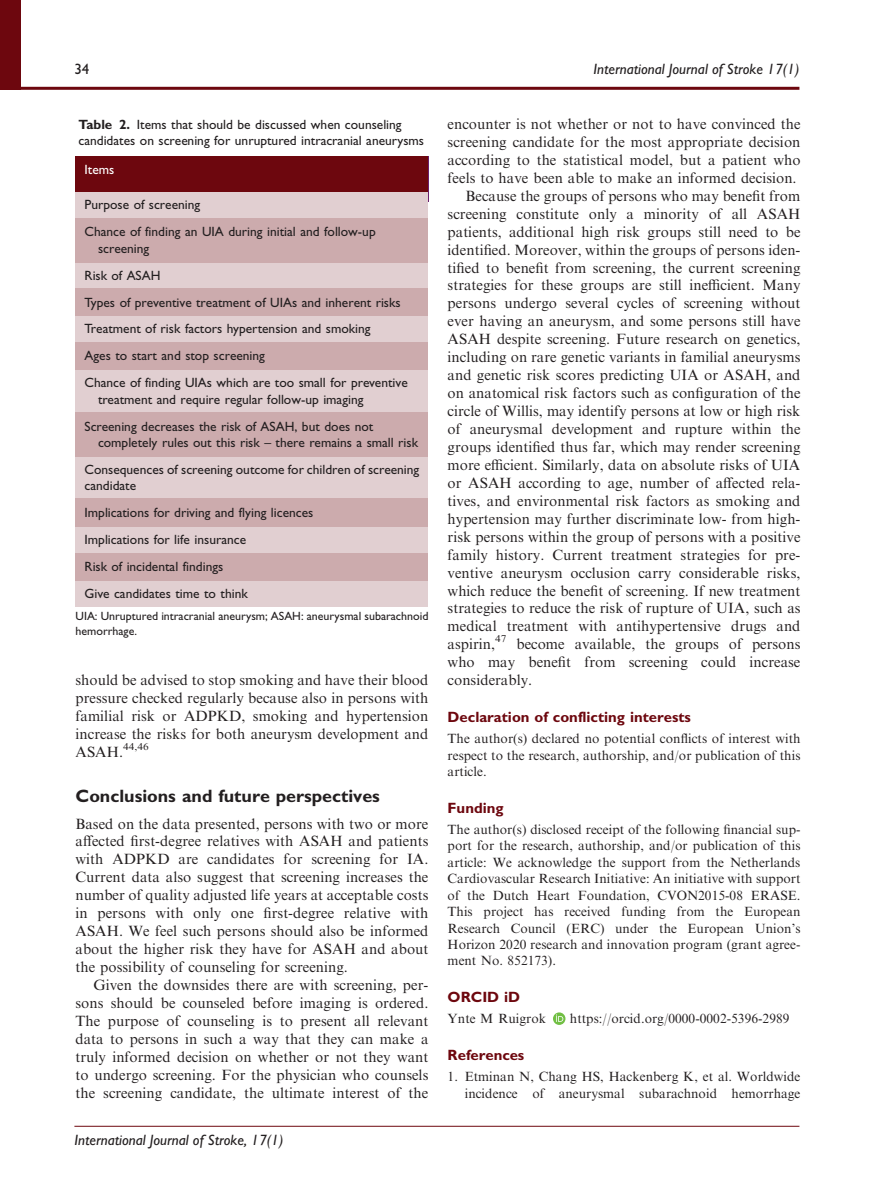
<style>
.page{position:relative;width:893px;height:1191px;background:#fff}
.page>*{position:absolute;margin:0;border:0;box-sizing:border-box;transform-origin:0 0}
.t1{font:18px "Adv P7 D0 F";color:#231f20}
.t2{font:15px/18px "Adv Times";color:#231f20;text-align:justify}
.t3{font:italic 500 15px "Gill Sans MT Pro";color:#231f20}
.t4{font:15px "Adv P7 D0 F";color:#6d070e}
.t5{font:500 15px "Gill Sans MT Pro";color:#231f20}
.t6{font:13.5px/16.5px "Adv Times";color:#231f20;text-align:justify}
.t7{font:13.5px/26.8px "Adv P7 D09";color:#231f20}
.t8{font:13.5px "Adv P7 D09";color:#fff}
.t9{font:12px/15px "Adv P7 D09";color:#231f20}
.s1{font-family:"Adv P7 D0 F"}
</style>
<div class="page">
<hr style="left:0;top:87px;width:799px;height:3px;background:#6d070e">
<div style="left:0;top:0;width:21px;height:89px;background:#6d070e"></div>
<hr style="left:74px;top:1125px;width:725px;height:1px;background:#6d070e">
<svg style="left:553px;top:1012px;width:12px;height:13px"></svg>
<div style="left:76px;top:156px;width:352px;height:27px;background:#6d070e"></div>
<div style="left:76px;top:192px;width:352px;height:26px;background:#e1cfd1"></div>
<div style="left:76px;top:218px;width:352px;height:45px;background:#ccabad"></div>
<div style="left:76px;top:263px;width:352px;height:25px;background:#e1cfd1"></div>
<div style="left:76px;top:288px;width:352px;height:28px;background:#ccabad"></div>
<div style="left:76px;top:316px;width:352px;height:26px;background:#e1cfd1"></div>
<div style="left:76px;top:342px;width:352px;height:28px;background:#ccabad"></div>
<div style="left:76px;top:370px;width:352px;height:42px;background:#e1cfd1"></div>
<div style="left:76px;top:412px;width:352px;height:45px;background:#ccabad"></div>
<div style="left:76px;top:457px;width:352px;height:42px;background:#e1cfd1"></div>
<div style="left:76px;top:499px;width:352px;height:28px;background:#ccabad"></div>
<div style="left:76px;top:527px;width:352px;height:26px;background:#e1cfd1"></div>
<div style="left:76px;top:553px;width:352px;height:28px;background:#ccabad"></div>
<div style="left:76px;top:581px;width:352px;height:25px;background:#e1cfd1"></div>
<div style="left:76px;top:174px;width:352px;height:18px;background:#6d070e"></div>
<p class="t5" style="left:74px;top:60px;width:16px">34</p>
<p class="t3" style="left:593px;top:60px;width:207px">International Journal of Stroke 17(1)</p>
<p class="t7" style="left:79px;top:117px;width:347px;line-height:16.5px"><span class="s1">Table 2.</span> Items that should be discussed when counseling candidates on screening for unruptured intracranial aneurysms</p>
<p class="t8" style="left:85px;top:164px;width:31px">Items</p>
<p class="t7" style="left:85px;top:192px;width:293px">Purpose of screening<br>Chance of finding an UIA during initial and follow-up</p>
<p class="t7" style="left:85px;top:236px;width:325px;text-indent:13px">screening<br>Risk of ASAH<br>Types of preventive treatment of UIAs and inherent risks Treatment of risk factors hypertension and smoking<br>Ages to start and stop screening<br>Chance of finding UIAs which are too small for preventive</p>
<p class="t7" style="left:85px;top:387px;width:290px;text-align:center">treatment and require regular follow-up imaging<br>Screening decreases the risk of ASAH, but does not</p>
<p class="t7" style="left:85px;top:430px;width:336px;text-align:right">completely rules out this risk – there remains a small risk<br>Consequences of screening outcome for children of screening</p>
<p class="t7" style="left:85px;top:473px;width:230px">candidate<br>Implications for driving and flying licences<br>Implications for life insurance<br>Risk of incidental findings<br>Give candidates time to think</p>
<p class="t9" style="left:76px;top:609px;width:354px">UIA: Unruptured intracranial aneurysm; ASAH: aneurysmal subarachnoid hemorrhage.</p>
<p class="t2" style="left:76px;top:672px;width:354px">should be advised to stop smoking and have their blood pressure checked regularly because also in persons with familial risk or ADPKD, smoking and hypertension increase the risks for both aneurysm development and ASAH.<sup>44,46</sup></p>
<p class="t1" style="left:76px;top:788px;width:306px">Conclusions and future perspectives</p>
<p class="t2" style="left:76px;top:815px;width:354px">Based on the data presented, persons with two or more affected first-degree relatives with ASAH and patients with ADPKD are candidates for screening for IA.<br>Current data also suggest that screening increases the number of quality adjusted life years at acceptable costs in persons with only one first-degree relative with ASAH. We feel such persons should also be informed about the higher risk they have for ASAH and about the possibility of counseling for screening.</p>
<p class="t2" style="left:76px;top:976px;width:354px;text-indent:18px">Given the downsides there are with screening, per&shy;sons should be counseled before imaging is ordered.<br>The purpose of counseling is to present all relevant data to persons in such a way that they can make a truly informed decision on whether or not they want to undergo screening. For the physician who counsels the screening candidate, the ultimate interest of the</p>
<p class="t3" style="left:74px;top:1130px;width:210px">International Journal of Stroke, 17(1)</p>
<p class="t2" style="left:448px;top:116px;width:354px">encounter is not whether or not to have convinced the</p>
<p class="t2" style="left:448px;top:134px;width:354px">screening candidate for the most appropriate decision</p>
<p class="t2" style="left:448px;top:152px;width:354px">according to the statistical model, but a patient who</p>
<p class="t2" style="left:448px;top:170px;width:351px">feels to have been able to make an informed decision.</p>
<p class="t2" style="left:466px;top:188px;width:336px">Because the groups of persons who may benefit from</p>
<p class="t2" style="left:448px;top:205px;width:354px">screening constitute only a minority of all ASAH</p>
<p class="t2" style="left:448px;top:223px;width:354px">patients, additional high risk groups still need to be</p>
<p class="t2" style="left:448px;top:241px;width:354px">identified. Moreover, within the groups of persons iden-</p>
<p class="t2" style="left:448px;top:259px;width:354px">tified to benefit from screening, the current screening</p>
<p class="t2" style="left:448px;top:277px;width:354px">strategies for these groups are still inefficient. Many</p>
<p class="t2" style="left:448px;top:295px;width:354px">persons undergo several cycles of screening without</p>
<p class="t2" style="left:448px;top:313px;width:354px">ever having an aneurysm, and some persons still have</p>
<p class="t2" style="left:448px;top:331px;width:354px">ASAH despite screening. Future research on genetics,</p>
<p class="t2" style="left:448px;top:349px;width:354px">including on rare genetic variants in familial aneurysms</p>
<p class="t2" style="left:448px;top:367px;width:354px">and genetic risk scores predicting UIA or ASAH, and</p>
<p class="t2" style="left:448px;top:385px;width:354px">on anatomical risk factors such as configuration of the</p>
<p class="t2" style="left:448px;top:403px;width:354px">circle of Willis, may identify persons at low or high risk</p>
<p class="t2" style="left:448px;top:421px;width:354px">of aneurysmal development and rupture within the</p>
<p class="t2" style="left:448px;top:439px;width:354px">groups identified thus far, which may render screening</p>
<p class="t2" style="left:448px;top:457px;width:354px">more efficient. Similarly, data on absolute risks of UIA</p>
<p class="t2" style="left:448px;top:475px;width:354px">or ASAH according to age, number of affected rela-</p>
<p class="t2" style="left:448px;top:492px;width:354px">tives, and environmental risk factors as smoking and</p>
<p class="t2" style="left:448px;top:510px;width:354px">hypertension may further discriminate low- from high-</p>
<p class="t2" style="left:448px;top:528px;width:354px">risk persons within the group of persons with a positive</p>
<p class="t2" style="left:448px;top:546px;width:354px">family history. Current treatment strategies for pre-</p>
<p class="t2" style="left:448px;top:564px;width:354px">ventive aneurysm occlusion carry considerable risks,</p>
<p class="t2" style="left:448px;top:582px;width:354px">which reduce the benefit of screening. If new treatment</p>
<p class="t2" style="left:448px;top:600px;width:354px">strategies to reduce the risk of rupture of UIA, such as</p>
<p class="t2" style="left:448px;top:618px;width:354px">medical treatment with antihypertensive drugs and</p>
<p class="t2" style="left:448px;top:636px;width:354px">aspirin,<sup>47</sup> become available, the groups of persons</p>
<p class="t2" style="left:448px;top:654px;width:354px">who may benefit from screening could increase</p>
<p class="t2" style="left:448px;top:672px;width:86px">considerably.</p>
<p class="t4" style="left:448px;top:711px;width:245px">Declaration of conflicting interests</p>
<p class="t6" style="left:448px;top:731px;width:354px">The author(s) declared no potential conflicts of interest with respect to the research, authorship, and/or publication of this article.</p>
<p class="t4" style="left:448px;top:802px;width:57px">Funding</p>
<p class="t6" style="left:448px;top:822px;width:354px">The author(s) disclosed receipt of the following financial sup&shy;port for the research, authorship, and/or publication of this article: We acknowledge the support from the Netherlands Cardiovascular Research Initiative: An initiative with support of the Dutch Heart Foundation, CVON2015-08 ERASE.<br>This project has received funding from the European Research Council (ERC) under the European Union’s Horizon 2020 research and innovation program (grant agree&shy;ment No. 852173).</p>
<p class="t4" style="left:448px;top:991px;width:74px">ORCID iD</p>
<p class="t6" style="left:448px;top:1011px;width:100px">Ynte M Ruigrok</p>
<p class="t6" style="left:570px;top:1011px;width:221px">https://orcid.org/0000-0002-5396-2989</p>
<p class="t4" style="left:448px;top:1049px;width:78px">References</p>
<p class="t6" style="left:448px;top:1069px;width:354px;text-align:right">1. Etminan N, Chang HS, Hackenberg K, et al. Worldwide incidence of aneurysmal subarachnoid hemorrhage</p>
</div>
